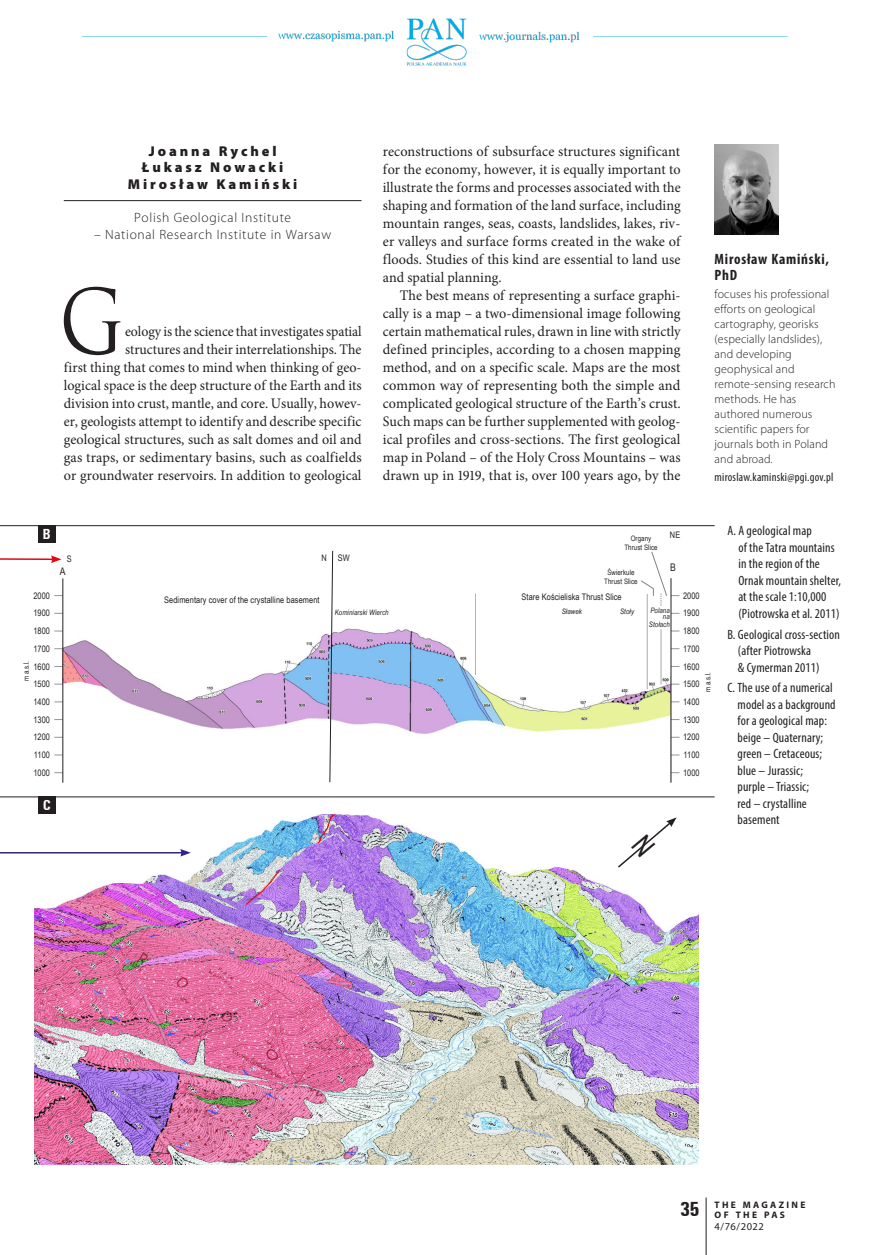
<style>
.page{position:relative;width:872px;height:1255px;background:#fff}
.page>*{position:absolute;margin:0;border:0;box-sizing:border-box;transform-origin:0 0}
.t1{font:87.15px "Trajan Pro";color:#231f20;scale:.87 1}
.t2{font:700 condensed 15px/16.5px "Myriad Pro";letter-spacing:.05em;color:#231f20}
.t3{font:700 condensed 15px "Unitus TEE";color:#fff}
.t4{font:14.55px/18px "Minion Pro";letter-spacing:.005em;color:#231f20;text-align:justify}
.t5{font:14.55px/18px "Minion Pro";letter-spacing:.005em;color:#231f20;text-align:right;scale:.95 1}
.t6{font:900 14.25px/16.5px "Myriad Pro";letter-spacing:.2em;color:#231f20;text-align:center}
.t7{font:condensed 13.5px/16.5px "Myriad Pro";letter-spacing:.01em;color:#231f20}
.t8{font:300 13.5px "Myriad Pro";letter-spacing:.05em;color:#231f20}
.t9{font:300 12px/15px "Myriad Pro";letter-spacing:.01em;color:#231f20}
.t10{font:condensed 12px "Myriad Pro";letter-spacing:.02em;color:#231f20}
.t11{font:10.5px "Myriad Pro";letter-spacing:.045em;color:#231f20}
.t12{font:10.5px "Arial Narrow";color:#231f20}
.t13{font:700 9.45px/10.5px "Myriad Pro";letter-spacing:.245em;color:#231f20}
.t14{font:9px/17.7px "Arial Narrow";letter-spacing:.01em;color:#231f20;text-align:justify}
.t15{font:7.5px/9px "Arial Narrow";letter-spacing:.01em;color:#231f20;text-align:center}
.t16{font:italic 7.5px/6.8px "Arial Narrow";letter-spacing:.01em;color:#231f20;text-align:right}
.s1{font-family:"Unitus TEE";font-stretch:condensed;font-size:21px}
</style>
<div class="page">
<img style="left:82px;top:18px;width:706px;height:48px">
<hr style="left:706px;top:1197px;width:1px;height:57px;background:#231f20">
<hr style="left:64px;top:200px;width:297px;height:1px;background:#231f20">
<img style="left:63px;top:628px;width:607px;height:155px">
<img style="left:34px;top:814px;width:664px;height:349px">
<img style="left:245px;top:814px;width:91px;height:91px">
<hr style="left:645px;top:674px;width:3px;height:16px;background:#fff">
<hr style="left:659px;top:670px;width:3px;height:16px;background:#fff">
<div style="left:472px;top:547px;width:232px;height:128px;background:#fff"></div>
<hr style="left:0;top:852px;width:183px;height:1px;background:#312684">
<svg style="left:180px;top:848px;width:11px;height:8px"></svg>
<svg style="left:0;top:555px;width:61px;height:8px"></svg>
<div style="left:38px;top:525px;width:17px;height:17px;background:#231f20"></div>
<div style="left:38px;top:796px;width:17px;height:17px;background:#231f20"></div>
<hr style="left:63px;top:578px;width:1px;height:204px;background:#231f20">
<hr style="left:670px;top:578px;width:1px;height:204px;background:#231f20">
<hr style="left:647px;top:594px;width:1px;height:95px;background:#a8a9ad">
<hr style="left:661px;top:629px;width:1px;height:55px;background:#a8a9ad">
<svg style="left:641px;top:552px;width:38px;height:53px"></svg>
<hr style="left:0;top:796px;width:714px;height:1px;background:#231f20">
<hr style="left:475px;top:593px;width:1px;height:82px;background:#b2b3b7">
<svg style="left:329px;top:550px;width:4px;height:233px"></svg>
<img style="left:714px;top:145px;width:64px;height:89px">
<hr style="left:0;top:525px;width:714px;height:1px;background:#231f20">
<svg style="left:616px;top:817px;width:60px;height:52px"></svg>
<p class="t6" style="left:128px;top:142px;width:171px">Joanna Rychel<br>Łukasz Nowacki<br>Mirosław Kamiński</p>
<p class="t8" style="left:134px;top:209px;width:158px">Polish Geological Institute</p>
<p class="t8" style="left:94px;top:226px;width:238px">– National Research Institute in Warsaw</p>
<h1 class="t1" style="left:59px;top:266px;width:77px">G</h1>
<p class="t5" style="left:64px;top:322px;width:315px">eology is the science that investigates spatial<br>structures and their interrelationships. The<br>first thing that comes to mind when thinking of geo&shy;logical space is the deep structure of the Earth and its division into crust, mantle, and core. Usually, howev&shy;er, geologists attempt to identify and describe specific geological structures, such as salt domes and oil and gas traps, or sedimentary basins, such as coalfields or groundwater reservoirs. In addition to geological</p>
<p class="t4" style="left:383px;top:142px;width:299px">reconstructions of subsurface structures significant for the economy, however, it is equally important to illustrate the forms and processes associated with the shaping and formation of the land surface, including mountain ranges, seas, coasts, landslides, lakes, riv&shy;er valleys and surface forms created in the wake of floods. Studies of this kind are essential to land use and spatial planning.</p>
<p class="t4" style="left:383px;top:286px;width:299px;text-indent:17px">The best means of representing a surface graphi&shy;cally is a map – a two-dimensional image following certain mathematical rules, drawn in line with strictly defined principles, according to a chosen mapping method, and on a specific scale. Maps are the most common way of representing both the simple and complicated geological structure of the Earth’s crust.<br>Such maps can be further supplemented with geolog&shy;ical profiles and cross-sections. The first geological map in Poland – of the Holy Cross Mountains – was drawn up in 1919, that is, over 100 years ago, by the</p>
<p class="t2" style="left:714px;top:250px;width:116px">Mirosław Kamiński,<br>PhD</p>
<p class="t9" style="left:714px;top:287px;width:122px">focuses his professional efforts on geological cartography, georisks (especially landslides), and developing geophysical and remote-sensing research methods. He has authored numerous scientific papers for journals both in Poland and abroad.</p>
<p class="t10" style="left:714px;top:470px;width:120px">miroslaw.kaminski@pgi.gov.pl</p>
<p class="t3" style="left:43px;top:525px;width:9px">B</p>
<p class="t14" style="left:33px;top:586px;width:18px">2000<br>1900<br>1800<br>1700<br>1600<br>1500<br>1400<br>1300<br>1200<br>1100<br>1000</p>
<p class="t15" style="left:21px;top:681px;width:21px;rotate:-90deg">m a.s.l.</p>
<p class="t3" style="left:43px;top:796px;width:9px">C</p>
<p class="t14" style="left:67px;top:550px;width:6px">S</p>
<p class="t12" style="left:60px;top:563px;width:7px">A</p>
<p class="t14" style="left:321px;top:548px;width:30px">N SW</p>
<p class="t14" style="left:164px;top:590px;width:157px">Sedimentary cover of the crystalline basement</p>
<p class="t16" style="left:335px;top:608px;width:55px">Kominiarski Wierch</p>
<p class="t15" style="left:624px;top:534px;width:35px">Organy<br>Thrust Slice</p>
<p class="t15" style="left:604px;top:568px;width:35px">Świerkule<br>Thrust Slice</p>
<p class="t14" style="left:670px;top:526px;width:12px">NE</p>
<p class="t12" style="left:670px;top:559px;width:7px">B</p>
<p class="t14" style="left:521px;top:588px;width:102px">Stare Kościeliska Thrust Slice</p>
<p class="t16" style="left:562px;top:608px;width:22px">Sławek</p>
<p class="t16" style="left:620px;top:608px;width:15px">Stoły</p>
<p class="t16" style="left:650px;top:606px;width:21px">Polana na</p>
<p class="t16" style="left:649px;top:620px;width:22px">Stołach</p>
<p class="t14" style="left:683px;top:586px;width:18px">2000<br>1900<br>1800<br>1700<br>1600<br>1500<br>1400<br>1300<br>1200<br>1100<br>1000</p>
<p class="t15" style="left:703px;top:692px;width:21px;rotate:-90deg">m a.s.l.</p>
<p class="t7" style="left:738px;top:522px;width:104px;text-indent:-11px">A. A geological map<br>of the Tatra mountains in the region of the<br>Ornak mountain shelter, at the scale 1:10,000 (Piotrowska et al. 2011)</p>
<p class="t7" style="left:738px;top:625px;width:104px;text-indent:-11px">B. Geological cross-section (after Piotrowska<br>&amp; Cymerman 2011)</p>
<p class="t7" style="left:737px;top:679px;width:100px;text-indent:-10px">C. The use of a numerical model as a background for a geological map: beige – Quaternary; green – Cretaceous; blue – Jurassic;<br>purple – Triassic;<br>red – crystalline basement</p>
<p class="t13" style="left:714px;top:1198px;width:92px;text-indent:-34px"><span class="s1">35</span> THE MAGAZINE<br>OF THE PAS</p>
<p class="t11" style="left:714px;top:1220px;width:51px">4/76/2022</p>
</div>
